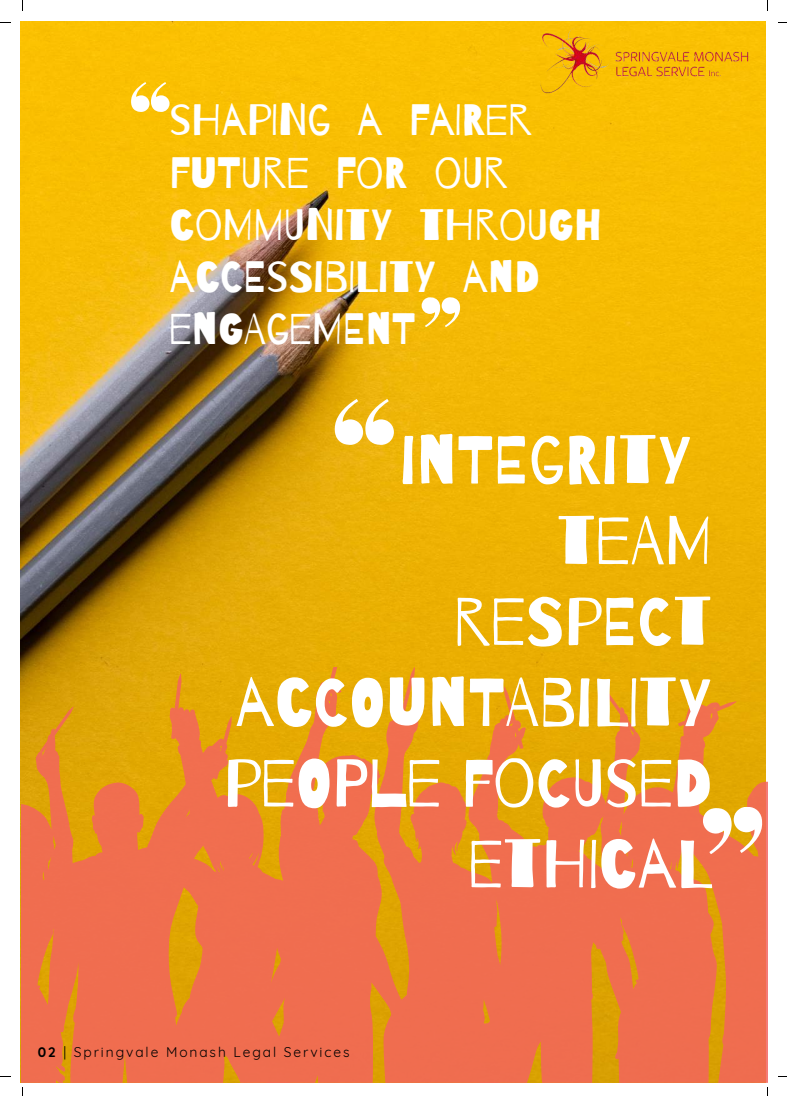
<style>
.page{position:relative;width:787px;height:1096px;background:#fff}
.page>*{position:absolute;margin:0;border:0;box-sizing:border-box;transform-origin:0 0}
.t1{font:67.5px "Barrio";color:#fff}
.t2{font:43.75px/52.2px "Barrio";color:#fff}
.t3{font:13.75px "Quicksand";letter-spacing:.14em;color:#000}
.s1{font-weight:700}
</style>
<div class="page">
<img style="left:21px;top:22px;width:744px;height:1060px">
<svg style="left:636px;top:706px;width:33px;height:376px;background:#ed7a3e"></svg>
<svg style="left:600px;top:683px;width:36px;height:31px"></svg>
<svg style="left:502px;top:714px;width:137px;height:368px;background:#eb7d38"></svg>
<svg style="left:504px;top:686px;width:20px;height:63px"></svg>
<svg style="left:267px;top:681px;width:152px;height:401px;background:#ed7d3b"></svg>
<svg style="left:320px;top:668px;width:20px;height:50px"></svg>
<svg style="left:374px;top:709px;width:128px;height:373px;background:#eb7e37"></svg>
<svg style="left:397px;top:668px;width:18px;height:61px"></svg>
<svg style="left:74px;top:707px;width:146px;height:375px;background:#ea7f37"></svg>
<svg style="left:171px;top:673px;width:11px;height:65px"></svg>
<svg style="left:147px;top:738px;width:154px;height:344px;background:#ec7a3d"></svg>
<svg style="left:213px;top:716px;width:19px;height:64px"></svg>
<svg style="left:669px;top:702px;width:98px;height:380px;background:#eb7d39"></svg>
<svg style="left:677px;top:701px;width:60px;height:25px"></svg>
<img style="left:528px;top:24px;width:238px;height:73px">
<svg style="left:422px;top:297px;width:38px;height:30px"></svg>
<svg style="left:702px;top:806px;width:61px;height:48px"></svg>
<svg style="left:335px;top:399px;width:59px;height:46px"></svg>
<svg style="left:131px;top:82px;width:39px;height:30px"></svg>
<svg style="left:22px;top:706px;width:52px;height:389px;background:#ea8040"></svg>
<p class="t2" style="left:170px;top:95px;width:434px">SHAPING A FAIRER<br>FUTURE FOR OUR<br>COMMUNITY THROUGH<br>ACCESSIBILITY AND<br>ENGAGEMENT</p>
<h1 class="t1" style="left:400px;top:424px;width:293px">INTEGRITY</h1>
<h1 class="t1" style="left:557px;top:505px;width:157px">TEAM</h1>
<h1 class="t1" style="left:453px;top:585px;width:260px">RESPECT</h1>
<h1 class="t1" style="left:235px;top:666px;width:478px">ACCOUNTABILITY</h1>
<h1 class="t1" style="left:224px;top:747px;width:490px">PEOPLE FOCUSED</h1>
<h1 class="t1" style="left:468px;top:828px;width:245px">ETHICAL</h1>
<p class="t3" style="left:38px;top:1043px;width:313px"><span class="s1">02</span> | Springvale Monash Legal Services</p>
</div>
